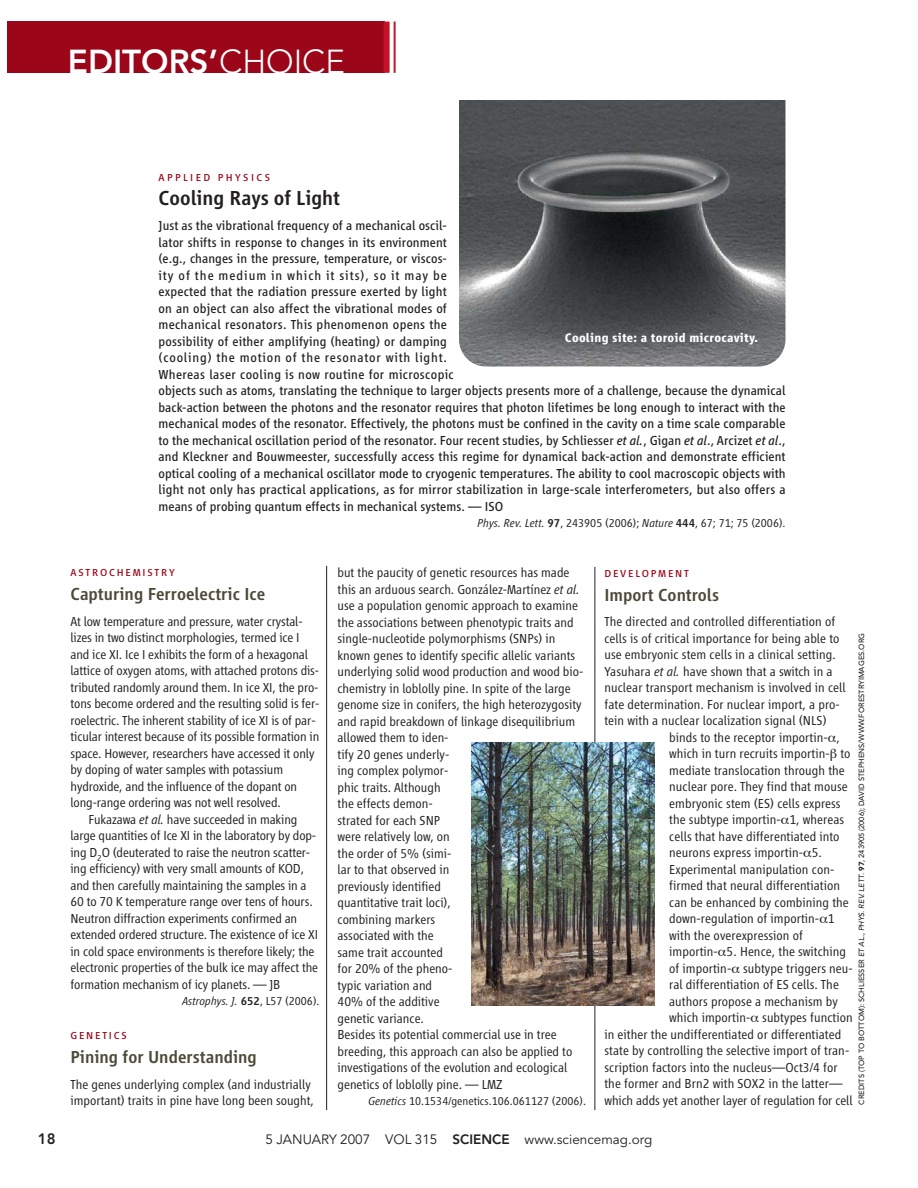
<style>
.page{position:relative;width:918px;height:1188px;background:#fff}
.page>*{position:absolute;margin:0;border:0;box-sizing:border-box;transform-origin:0 0}
.t1{font:800 33px "Avenir LT";color:#fff}
.t2{font:500 21px "Vialog LT";color:#231f20}
.t3{font:500 18px "Vialog LT";color:#4c4a38}
.t4{font:800 15px "Avenir LT";color:#231f20}
.t5{font:300 13.5px/16.5px "Vialog LT";color:#231f20}
.t6{font:13.5px/16.5px "Vialog LT";letter-spacing:.005em;color:#231f20}
.t7{font:13.5px "Avenir LT";color:#231f20}
.t8{font:700 12.75px "Vialog LT";letter-spacing:.015em;color:#fff}
.t9{font:300 12px "Vialog LT";color:#231f20}
.t10{font:italic 300 12px "Vialog LT";color:#231f20}
.t11{font:10.5px "Vialog LT";letter-spacing:.155em;color:#9b0618;scale:1.1 1}
.t12{font:10.5px "Vialog LT";letter-spacing:.205em;color:#9b0618;scale:1.1 1}
.t13{font:500 7.5px "Avenir LT";color:#231f20}
.s1{font-weight:300}
.s2{font-style:italic}
.s3{font-weight:500}
.s4{font-weight:500;font-style:normal}
.s5{font-style:normal}
.s6{font-weight:900}
.s7{font-weight:800}
</style>
<div class="page">
<div style="left:7px;top:22px;width:378px;height:51px;background:#9b0618"></div>
<div style="left:384px;top:22px;width:6px;height:51px;background:#c41327"></div>
<hr style="left:394px;top:22px;width:2px;height:51px;background:#c41327">
<hr style="left:326px;top:566px;width:1px;height:544px;background:#231f20">
<hr style="left:595px;top:567px;width:1px;height:543px;background:#231f20">
<img style="left:459px;top:101px;width:326px;height:266px">
<img style="left:472px;top:743px;width:182px;height:262px">
<h1 class="t1" style="left:68px;top:45px;width:279px">EDITORS’<span class="s1">CHOICE</span></h1>
<p class="t12" style="left:159px;top:174px;width:103px">APPLIED PHYSICS</p>
<h2 class="t2" style="left:159px;top:188px;width:183px">Cooling Rays of Light</h2>
<p class="t6" style="left:159px;top:219px;width:629px">Just as the vibrational frequency of a mechanical oscil-<br>lator shifts in response to changes in its environment<br>(e.g., changes in the pressure, temperature, or viscos-<br>ity of the medium in which it sits), so it may be<br>expected that the radiation pressure exerted by light<br>on an object can also affect the vibrational modes of<br>mechanical resonators. This phenomenon opens the<br>possibility of either amplifying (heating) or damping<br>(cooling) the motion of the resonator with light.<br>Whereas laser cooling is now routine for microscopic<br>objects such as atoms, translating the technique to larger objects presents more of a challenge, because the dynamical back-action between the photons and the resonator requires that photon lifetimes be long enough to interact with the mechanical modes of the resonator. Effectively, the photons must be confined in the cavity on a time scale comparable to the mechanical oscillation period of the resonator. Four recent studies, by Schliesser <span class="s2">et al.</span>, Gigan <span class="s2">et al</span>., Arcizet <span class="s2">et al</span>., and Kleckner and Bouwmeester, successfully access this regime for dynamical back-action and demonstrate efficient optical cooling of a mechanical oscillator mode to cryogenic temperatures. The ability to cool macroscopic objects with light not only has practical applications, as for mirror stabilization in large-scale interferometers, but also offers a means of probing quantum effects in mechanical systems. — ISO</p>
<p class="t9" style="left:478px;top:519px;width:310px"><span class="s2">Phys. Rev. Lett.</span> <span class="s3">97</span>, 243905 (2006); <span class="s2">Nature</span> <span class="s3">444</span>, 67; 71; 75 (2006).</p>
<p class="t11" style="left:71px;top:569px;width:96px">ASTROCHEMISTRY</p>
<h3 class="t3" style="left:71px;top:586px;width:196px">Capturing Ferroelectric Ice</h3>
<p class="t5" style="left:71px;top:614px;width:234px">At low temperature and pressure, water crystal-</p>
<p class="t5" style="left:71px;top:631px;width:231px">lizes in two distinct morphologies, termed ice I</p>
<p class="t5" style="left:71px;top:647px;width:239px">and ice XI. Ice I exhibits the form of a hexagonal</p>
<p class="t5" style="left:71px;top:664px;width:250px">lattice of oxygen atoms, with attached protons dis-</p>
<p class="t5" style="left:71px;top:680px;width:249px">tributed randomly around them. In ice XI, the pro-</p>
<p class="t5" style="left:71px;top:697px;width:250px">tons become ordered and the resulting solid is fer-</p>
<p class="t5" style="left:71px;top:713px;width:247px">roelectric. The inherent stability of ice XI is of par-</p>
<p class="t5" style="left:71px;top:730px;width:250px">ticular interest because of its possible formation in</p>
<p class="t5" style="left:71px;top:746px;width:245px">space. However, researchers have accessed it only</p>
<p class="t5" style="left:71px;top:763px;width:214px">by doping of water samples with potassium</p>
<p class="t5" style="left:71px;top:779px;width:228px">hydroxide, and the influence of the dopant on</p>
<p class="t5" style="left:71px;top:796px;width:212px">long-range ordering was not well resolved.</p>
<p class="t5" style="left:89px;top:812px;width:210px">Fukazawa <span class="s2">et al.</span> have succeeded in making</p>
<p class="t5" style="left:71px;top:829px;width:247px">large quantities of Ice XI in the laboratory by dop-</p>
<p class="t5" style="left:71px;top:845px;width:241px">ing D<sub>2</sub>O (deuterated to raise the neutron scatter-</p>
<p class="t5" style="left:71px;top:862px;width:235px">ing efficiency) with very small amounts of KOD,</p>
<p class="t5" style="left:71px;top:878px;width:238px">and then carefully maintaining the samples in a</p>
<p class="t5" style="left:71px;top:895px;width:244px">60 to 70 K temperature range over tens of hours.</p>
<p class="t5" style="left:71px;top:911px;width:228px">Neutron diffraction experiments confirmed an</p>
<p class="t5" style="left:71px;top:928px;width:249px">extended ordered structure. The existence of ice XI</p>
<p class="t5" style="left:71px;top:944px;width:246px">in cold space environments is therefore likely; the</p>
<p class="t5" style="left:71px;top:961px;width:249px">electronic properties of the bulk ice may affect the</p>
<p class="t5" style="left:71px;top:977px;width:211px">formation mechanism of icy planets. — JB</p>
<p class="t10" style="left:182px;top:997px;width:139px">Astrophys. J. <span class="s4">652</span><span class="s5">, L57 (2006).</span></p>
<p class="t11" style="left:71px;top:1032px;width:53px">GENETICS</p>
<h3 class="t3" style="left:71px;top:1048px;width:188px">Pining for Understanding</h3>
<p class="t5" style="left:71px;top:1077px;width:245px">The genes underlying complex (and industrially important) traits in pine have long been sought,</p>
<p class="t8" style="left:565px;top:332px;width:195px">Cooling site: a toroid microcavity.</p>
<p class="t5" style="left:338px;top:566px;width:247px">but the paucity of genetic resources has made this an arduous search. González-Martínez <span class="s2">et al. </span>use a population genomic approach to examine the associations between phenotypic traits and single-nucleotide polymorphisms (SNPs) in known genes to identify specific allelic variants underlying solid wood production and wood bio&shy;chemistry in loblolly pine. In spite of the large genome size in conifers, the high heterozygosity and rapid breakdown of linkage disequilibrium allowed them to iden-<br>tify 20 genes underly-<br>ing complex polymor-<br>phic traits. Although<br>the effects demon-<br>strated for each SNP<br>were relatively low, on<br>the order of 5% (simi-<br>lar to that observed in<br>previously identified<br>quantitative trait loci),<br>combining markers<br>associated with the<br>same trait accounted<br>for 20% of the pheno-<br>typic variation and<br>40% of the additive<br>genetic variance.<br>Besides its potential commercial use in tree breeding, this approach can also be applied to investigations of the evolution and ecological genetics of loblolly pine. — LMZ</p>
<p class="t9" style="left:368px;top:1097px;width:219px"><span class="s2">Genetics</span> 10.1534/genetics.106.061127 (2006).</p>
<p class="t11" style="left:604px;top:569px;width:78px">DEVELOPMENT</p>
<h3 class="t3" style="left:604px;top:586px;width:116px">Import Controls</h3>
<p class="t5" style="left:604px;top:615px;width:232px">The directed and controlled differentiation of</p>
<p class="t5" style="left:604px;top:631px;width:237px">cells is of critical importance for being able to</p>
<p class="t5" style="left:604px;top:648px;width:233px">use embryonic stem cells in a clinical setting.</p>
<p class="t5" style="left:604px;top:664px;width:230px">Yasuhara <span class="s2">et al.</span> have shown that a switch in a</p>
<p class="t5" style="left:604px;top:681px;width:243px">nuclear transport mechanism is involved in cell</p>
<p class="t5" style="left:604px;top:697px;width:237px">fate determination. For nuclear import, a pro-</p>
<p class="t5" style="left:604px;top:714px;width:224px">tein with a nuclear localization signal (NLS)</p>
<p class="t5" style="left:669px;top:730px;width:172px">binds to the receptor importin- ,</p>
<p class="t5" style="left:669px;top:747px;width:183px">which in turn recruits importin- to</p>
<p class="t5" style="left:669px;top:763px;width:177px">mediate translocation through the</p>
<p class="t5" style="left:669px;top:780px;width:180px">nuclear pore. They find that mouse</p>
<p class="t5" style="left:669px;top:796px;width:173px">embryonic stem (ES) cells express</p>
<p class="t5" style="left:669px;top:813px;width:177px">the subtype importin- 1, whereas</p>
<p class="t5" style="left:669px;top:829px;width:172px">cells that have differentiated into</p>
<p class="t5" style="left:669px;top:846px;width:154px">neurons express importin- 5.</p>
<p class="t5" style="left:669px;top:862px;width:167px">Experimental manipulation con-</p>
<p class="t5" style="left:669px;top:879px;width:172px">firmed that neural differentiation</p>
<p class="t5" style="left:669px;top:895px;width:181px">can be enhanced by combining the</p>
<p class="t5" style="left:669px;top:912px;width:167px">down-regulation of importin- 1</p>
<p class="t5" style="left:669px;top:928px;width:135px">with the overexpression of</p>
<p class="t5" style="left:669px;top:945px;width:178px">importin- 5. Hence, the switching</p>
<p class="t5" style="left:669px;top:961px;width:185px">of importin- subtype triggers neu-</p>
<p class="t5" style="left:669px;top:978px;width:171px">ral differentiation of ES cells. The</p>
<p class="t5" style="left:669px;top:994px;width:170px">authors propose a mechanism by</p>
<p class="t5" style="left:669px;top:1011px;width:185px">which importin- subtypes function</p>
<p class="t5" style="left:604px;top:1027px;width:238px">in either the undifferentiated or differentiated</p>
<p class="t5" style="left:604px;top:1044px;width:246px">state by controlling the selective import of tran-</p>
<p class="t5" style="left:604px;top:1060px;width:235px">scription factors into the nucleus—Oct3/4 for</p>
<p class="t5" style="left:604px;top:1077px;width:240px">the former and Brn2 with SOX2 in the latter—</p>
<p class="t5" style="left:604px;top:1093px;width:250px">which adds yet another layer of regulation for cell</p>
<p class="t13" style="left:858px;top:1105px;width:473px;rotate:-90deg">CREDITS (TOP TO BOTTOM): SCHLIESSER <span class="s2">ET AL.</span>, <span class="s2">PHYS. REV. LETT</span>. <span class="s6">97</span>, 243905 (2006); DAVID STEPHENS/WWW.FORESTRYIMAGES.ORG</p>
<p class="t4" style="left:38px;top:1131px;width:19px">18</p>
<p class="t7" style="left:266px;top:1134px;width:388px">5 JANUARY 2007 VOL 315 <span class="s7">SCIENCE</span> www.sciencemag.org</p>
</div>
